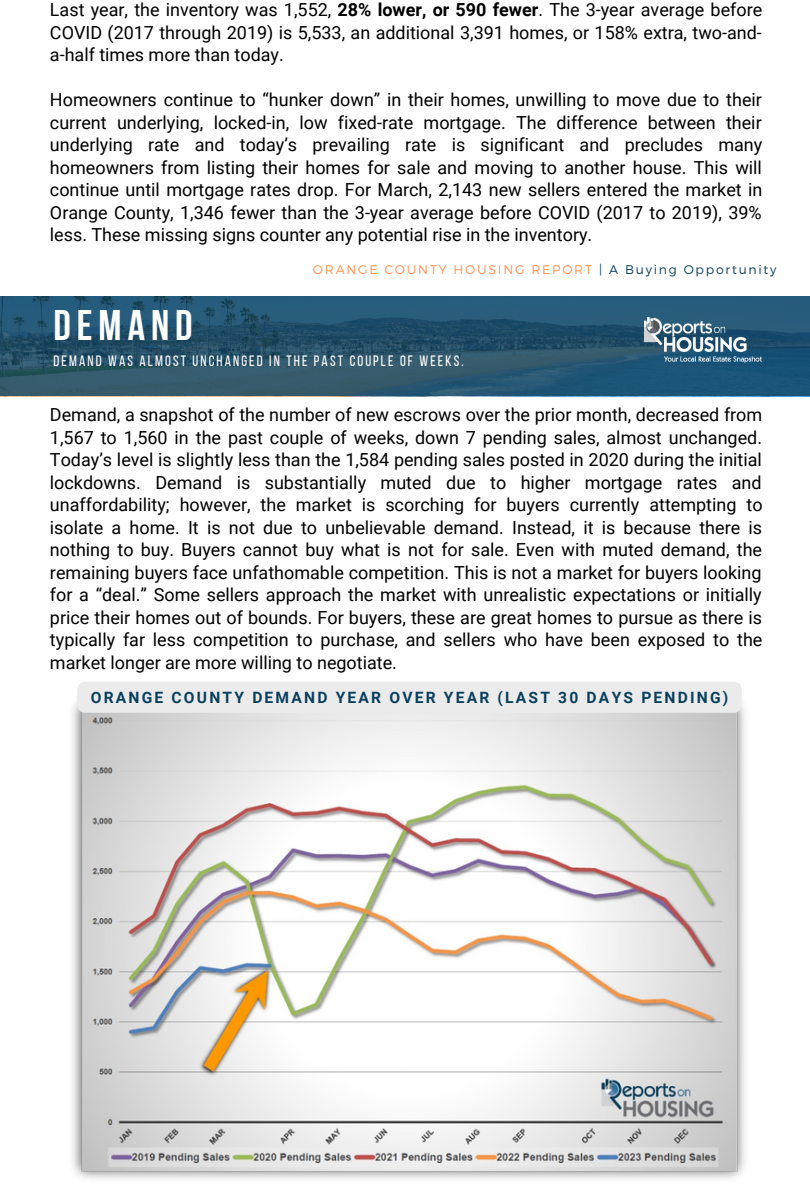
<style>
.page{position:relative;width:810px;height:1188px;background:#fff}
.page>*{position:absolute;margin:0;border:0;box-sizing:border-box;transform-origin:0 0}
.t1{font:700 42.6px "Bebas Neue";letter-spacing:.14em;color:#fff}
.t2{font:18px/22.5px "Roboto";color:#000;text-align:justify}
.t3{font:700 15.6px "Roboto";letter-spacing:.14em;color:#0a405d}
.t4{font:15px "Bebas Neue";letter-spacing:.14em;color:#fff}
.t5{font:300 12.6px "Montserrat";letter-spacing:.14em;color:#ff914d}
.s1{font-weight:700}
.s2{color:#0a405d}
</style>
<div class="page">
<svg style="left:0;top:296px;width:810px;height:99px;background:#26556f"></svg>
<img style="left:645px;top:318px;width:117px;height:45px">
<img style="left:72px;top:702px;width:673px;height:477px">
<div style="left:77px;top:682px;width:665px;height:31px;background:#ebebeb"></div>
<p class="t2" style="left:50px;top:-1px;width:714px">Last year, the inventory was 1,552, <span class="s1">28% lower, or 590 fewer</span>. The 3-year average before COVID (2017 through 2019) is 5,533, an additional 3,391 homes, or 158% extra, two-and&shy;a-half times more than today.</p>
<p class="t2" style="left:50px;top:89px;width:714px">Homeowners continue to “hunker down” in their homes, unwilling to move due to their current underlying, locked-in, low fixed-rate mortgage. The difference between their underlying rate and today’s prevailing rate is significant and precludes many homeowners from listing their homes for sale and moving to another house. This will continue until mortgage rates drop. For March, 2,143 new sellers entered the market in Orange County, 1,346 fewer than the 3-year average before COVID (2017 to 2019), 39% less. These missing signs counter any potential rise in the inventory.</p>
<p class="t5" style="left:313px;top:261px;width:465px">ORANGE COUNTY HOUSING REPORT <span class="s2">| A Buying Opportunity</span></p>
<h1 class="t1" style="left:54px;top:308px;width:141px">DEMAND</h1>
<p class="t4" style="left:54px;top:355px;width:412px">DEMAND WAS ALMOST UNCHANGED IN THE PAST COUPLE OF WEEKS.</p>
<p class="t2" style="left:50px;top:404px;width:714px">Demand, a snapshot of the number of new escrows over the prior month, decreased from 1,567 to 1,560 in the past couple of weeks, down 7 pending sales, almost unchanged.<br>Today’s level is slightly less than the 1,584 pending sales posted in 2020 during the initial lockdowns. Demand is substantially muted due to higher mortgage rates and unaffordability; however, the market is scorching for buyers currently attempting to isolate a home. It is not due to unbelievable demand. Instead, it is because there is nothing to buy. Buyers cannot buy what is not for sale. Even with muted demand, the remaining buyers face unfathomable competition. This is not a market for buyers looking for a “deal.” Some sellers approach the market with unrealistic expectations or initially price their homes out of bounds. For buyers, these are great homes to pursue as there is typically far less competition to purchase, and sellers who have been exposed to the market longer are more willing to negotiate.</p>
<p class="t3" style="left:91px;top:688px;width:639px">ORANGE COUNTY DEMAND YEAR OVER YEAR (LAST 30 DAYS PENDING)</p>
</div>
